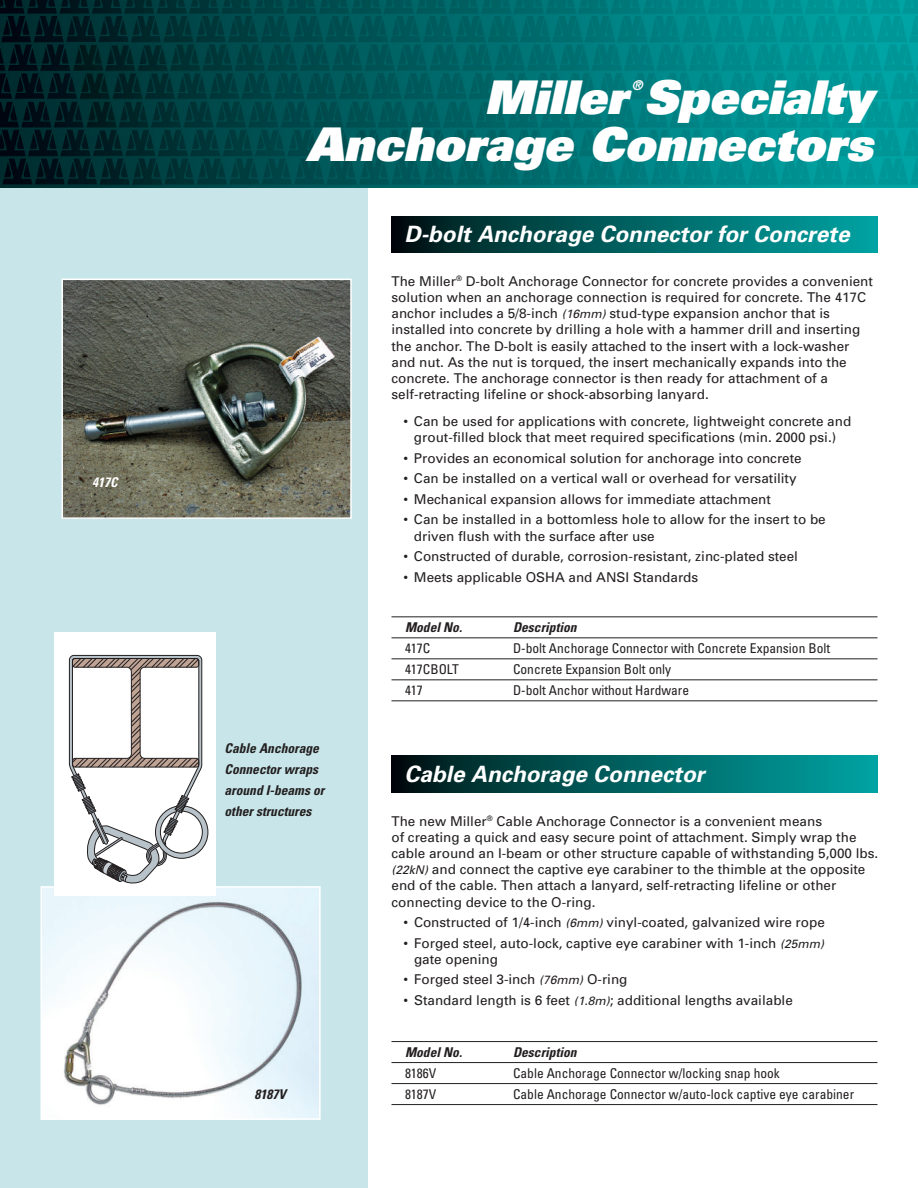
<style>
.page{position:relative;width:918px;height:1188px;background:#fff}
.page>*{position:absolute;margin:0;border:0;box-sizing:border-box;transform-origin:0 0}
.t1{font:italic 900 46.5px "Univers";color:#fff}
.t2{font:italic 700 22.5px "Univers";color:#fff}
.t3{font:13.5px/16.2px "Univers";color:#231f20}
.t4{font:condensed 13.5px "Univers";color:#231f20}
.t5{font:italic 700 condensed 13.5px/21px "Univers";color:#231f20}
.t6{font:italic 700 condensed 13.5px "Univers";color:#fff}
.t7{font:italic 700 13.5px "Univers";color:#fff}
.s1{font-style:italic;font-size:12px}
</style>
<div class="page">
<div style="left:0;top:173px;width:368px;height:1015px;background:#c8e6e9"></div>
<hr style="left:392px;top:616px;width:486px;height:1px;background:#231f20">
<hr style="left:392px;top:637px;width:486px;height:1px;background:#231f20">
<hr style="left:392px;top:658px;width:486px;height:1px;background:#231f20">
<hr style="left:392px;top:679px;width:486px;height:1px;background:#231f20">
<hr style="left:392px;top:700px;width:486px;height:1px;background:#231f20">
<svg style="left:392px;top:216px;width:486px;height:37px;background:#005f5f"></svg>
<img style="left:0;top:0;width:918px;height:188px">
<svg style="left:392px;top:756px;width:486px;height:37px;background:#005f5f"></svg>
<hr style="left:392px;top:1041px;width:486px;height:1px;background:#231f20">
<hr style="left:392px;top:1062px;width:486px;height:1px;background:#231f20">
<hr style="left:392px;top:1083px;width:486px;height:1px;background:#231f20">
<hr style="left:392px;top:1104px;width:486px;height:1px;background:#231f20">
<img style="left:65px;top:282px;width:284px;height:234px">
<div style="left:62px;top:279px;width:290px;height:240px;border:2px solid #fff"></div>
<img style="left:43px;top:889px;width:275px;height:228px">
<div style="left:40px;top:886px;width:281px;height:234px;border:2px solid #fff"></div>
<div style="left:55px;top:632px;width:161px;height:264px;background:#fff"></div>
<svg style="left:69px;top:655px;width:140px;height:229px"></svg>
<p class="t6" style="left:92px;top:478px;width:27px">417C</p>
<h1 class="t1" style="left:484px;top:81px;width:390px">Miller Specialty</h1>
<p class="t7" style="left:632px;top:81px;width:12px">®</p>
<h1 class="t1" style="left:307px;top:127px;width:568px">Anchorage Connectors</h1>
<h2 class="t2" style="left:405px;top:226px;width:447px">D-bolt Anchorage Connector for Concrete</h2>
<p class="t5" style="left:225px;top:740px;width:101px">Cable Anchorage<br>Connector wraps around I-beams or other structures</p>
<p class="t5" style="left:255px;top:1086px;width:33px">8187V</p>
<p class="t3" style="left:391px;top:274px;width:483px">The Miller<sup>®</sup> D-bolt Anchorage Connector for concrete provides a convenient solution when an anchorage connection is required for concrete. The 417C anchor includes a 5/8-inch <span class="s1">(16mm)</span> stud-type expansion anchor that is installed into concrete by drilling a hole with a hammer drill and inserting the anchor. The D-bolt is easily attached to the insert with a lock-washer and nut. As the nut is torqued, the insert mechanically expands into the concrete. The anchorage connector is then ready for attachment of a self-retracting lifeline or shock-absorbing lanyard.</p>
<p class="t3" style="left:403px;top:414px;width:449px;text-align:center">• Can be used for applications with concrete, lightweight concrete and grout-filled block that meet required specifications (min. 2000 psi.)</p>
<p class="t3" style="left:403px;top:451px;width:400px">• Provides an economical solution for anchorage into concrete</p>
<p class="t3" style="left:403px;top:472px;width:395px">• Can be installed on a vertical wall or overhead for versatility</p>
<p class="t3" style="left:403px;top:492px;width:369px">• Mechanical expansion allows for immediate attachment</p>
<p class="t3" style="left:414px;top:513px;width:413px;text-indent:-11px">• Can be installed in a bottomless hole to allow for the insert to be driven flush with the surface after use</p>
<p class="t3" style="left:403px;top:549px;width:396px">• Constructed of durable, corrosion-resistant, zinc-plated steel</p>
<p class="t3" style="left:403px;top:570px;width:296px">• Meets applicable OSHA and ANSI Standards</p>
<p class="t5" style="left:405px;top:618px;width:58px">Model No.</p>
<p class="t5" style="left:513px;top:618px;width:65px">Description</p>
<p class="t4" style="left:405px;top:643px;width:27px">417C</p>
<p class="t4" style="left:513px;top:643px;width:319px">D-bolt Anchorage Connector with Concrete Expansion Bolt</p>
<p class="t4" style="left:405px;top:664px;width:55px">417CBOLT</p>
<p class="t4" style="left:513px;top:664px;width:160px">Concrete Expansion Bolt only</p>
<p class="t4" style="left:405px;top:685px;width:19px">417</p>
<p class="t4" style="left:513px;top:685px;width:178px">D-bolt Anchor without Hardware</p>
<h2 class="t2" style="left:405px;top:766px;width:302px">Cable Anchorage Connector</h2>
<p class="t3" style="left:392px;top:814px;width:488px">The new Miller<sup>®</sup> Cable Anchorage Connector is a convenient means<br>of creating a quick and easy secure point of attachment. Simply wrap the cable around an I-beam or other structure capable of withstanding 5,000 lbs. <span class="s1">(22kN)</span> and connect the captive eye carabiner to the thimble at the opposite end of the cable. Then attach a lanyard, self-retracting lifeline or other connecting device to the O-ring.</p>
<p class="t3" style="left:404px;top:916px;width:423px">• Constructed of 1/4-inch <span class="s1">(6mm)</span> vinyl-coated, galvanized wire rope</p>
<p class="t3" style="left:414px;top:936px;width:412px;text-indent:-11px">• Forged steel, auto-lock, captive eye carabiner with 1-inch <span class="s1">(25mm) </span>gate opening</p>
<p class="t3" style="left:404px;top:973px;width:226px">• Forged steel 3-inch <span class="s1">(76mm)</span> O-ring</p>
<p class="t3" style="left:404px;top:993px;width:391px">• Standard length is 6 feet <span class="s1">(1.8m)</span>; additional lengths available</p>
<p class="t5" style="left:405px;top:1043px;width:58px">Model No.</p>
<p class="t5" style="left:513px;top:1043px;width:65px">Description</p>
<p class="t4" style="left:405px;top:1068px;width:33px">8186V</p>
<p class="t4" style="left:513px;top:1068px;width:268px">Cable Anchorage Connector w/locking snap hook</p>
<p class="t4" style="left:405px;top:1089px;width:33px">8187V</p>
<p class="t4" style="left:513px;top:1089px;width:343px">Cable Anchorage Connector w/auto-lock captive eye carabiner</p>
</div>
